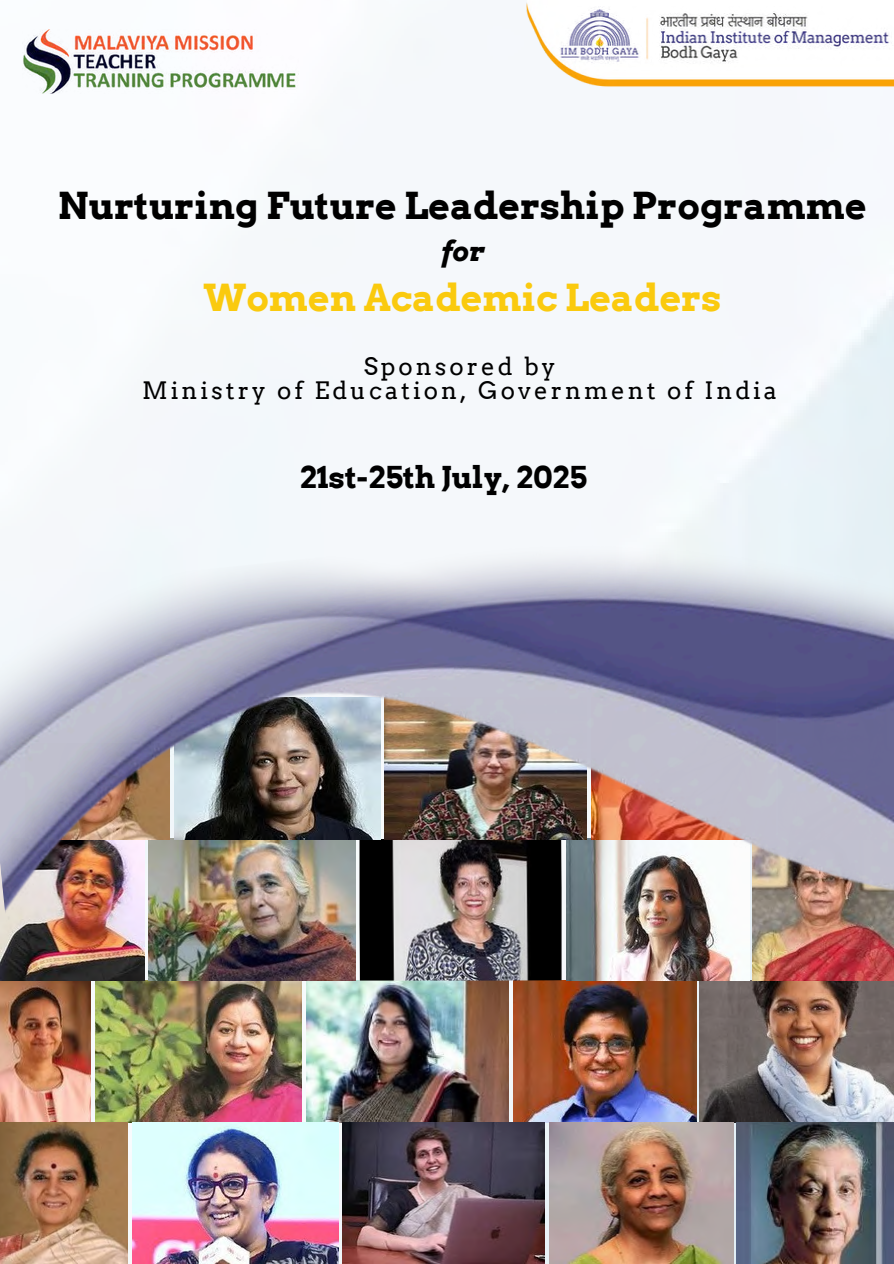
<style>
.page{position:relative;width:894px;height:1264px;background:#fff}
.page>*{position:absolute;margin:0;border:0;box-sizing:border-box;transform-origin:0 0}
.t1{font:700 37.2px "Arvo";color:#000}
.t2{font:700 37.2px "Arvo";color:#faca0e}
.t3{font:700 30.15px "Arvo";color:#000}
.t4{font:italic 700 28.2px "Arvo";color:#000}
.t5{font:24px/23.7px "Arvo";letter-spacing:.125em;color:#000;text-align:center}
</style>
<div class="page">
<div style="left:22px;top:38px;width:871px;height:1225px;background:#f5f8fb"></div>
<img style="left:23px;top:29px;width:275px;height:64px">
<img style="left:0;top:1054px;width:91px;height:68px">
<img style="left:516px;top:2px;width:377px;height:91px">
<img style="left:96px;top:1054px;width:205px;height:68px">
<img style="left:306px;top:1054px;width:202px;height:68px">
<img style="left:513px;top:1054px;width:183px;height:68px">
<img style="left:699px;top:1054px;width:194px;height:68px">
<img style="left:546px;top:6px;width:347px;height:65px">
<img style="left:0;top:1122px;width:127px;height:141px">
<img style="left:132px;top:1122px;width:206px;height:141px">
<img style="left:342px;top:1122px;width:202px;height:141px">
<img style="left:549px;top:1122px;width:183px;height:141px">
<img style="left:735px;top:1122px;width:158px;height:141px">
<img style="left:0;top:497px;width:893px;height:557px">
<p class="t1" style="left:58px;top:184px;width:810px">Nurturing Future Leadership Programme</p>
<p class="t4" style="left:441px;top:234px;width:45px">for</p>
<p class="t2" style="left:203px;top:275px;width:519px">Women Academic Leaders</p>
<p class="t5" style="left:142px;top:354px;width:636px">Sponsored by<br>Ministry of Education, Government of India</p>
<h1 class="t3" style="left:299px;top:459px;width:289px">21st-25th July, 2025</h1>
</div>
